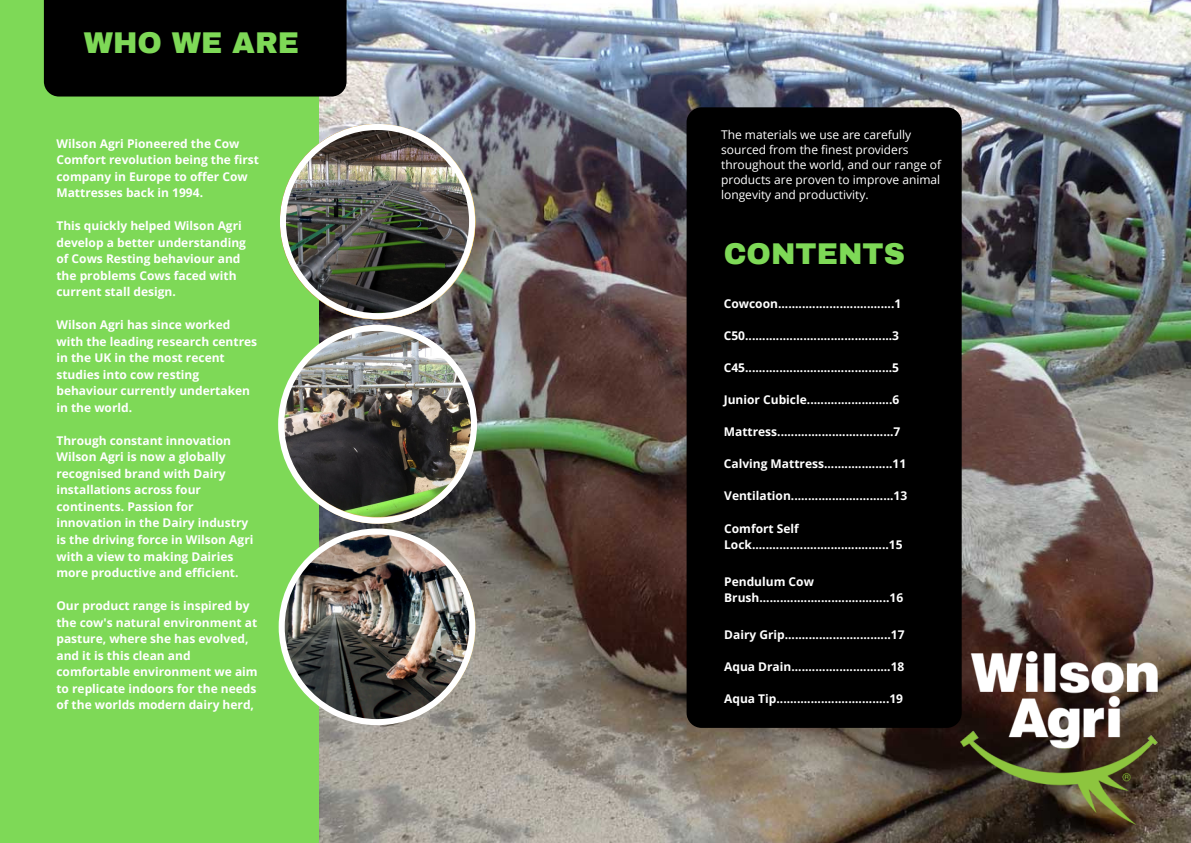
<style>
.page{position:relative;width:1191px;height:843px;background:#fff}
.page>*{position:absolute;margin:0;border:0;box-sizing:border-box;transform-origin:0 0}
.t1{font:900 29.4px "Archivo";color:#7ed957}
.t2{font:700 12px/16.5px "Open Sans";color:#fff}
.t3{font:12px/15px "Open Sans";color:#fff}
</style>
<div class="page">
<img style="left:318px;top:0;width:872px;height:842px">
<div style="left:0;top:0;width:318px;height:842px;background:#7ed957"></div>
<div style="left:44px;top:0;width:302px;height:96px;background:#000"></div>
<img style="left:958px;top:649px;width:200px;height:177px">
<div style="left:686px;top:107px;width:275px;height:620px;background:#000;border-radius:15px"></div>
<img style="left:278px;top:124px;width:199px;height:601px">
<h1 class="t1" style="left:84px;top:27px;width:217px">WHO WE ARE</h1>
<p class="t2" style="left:56px;top:135px;width:204px">Wilson Agri Pioneered the Cow<br>Comfort revolution being the first company in Europe to offer Cow<br>Mattresses back in 1994.</p>
<p class="t2" style="left:56px;top:217px;width:191px">This quickly helped Wilson Agri develop a better understanding of Cows Resting behaviour and the problems Cows faced with current stall design.</p>
<p class="t2" style="left:56px;top:316px;width:202px">Wilson Agri has since worked with the leading research centres in the UK in the most recent studies into cow resting behaviour currently undertaken in the world.</p>
<p class="t2" style="left:56px;top:432px;width:198px">Through constant innovation<br>Wilson Agri is now a globally recognised brand with Dairy installations across four continents. Passion for innovation in the Dairy industry is the driving force in Wilson Agri with a view to making Dairies more productive and efficient.</p>
<p class="t2" style="left:56px;top:597px;width:203px">Our product range is inspired by the cow's natural environment at pasture, where she has evolved, and it is this clean and comfortable environment we aim to replicate indoors for the needs of the worlds modern dairy herd,</p>
<p class="t3" style="left:721px;top:127px;width:221px">The materials we use are carefully sourced from the finest providers throughout the world, and our range of products are proven to improve animal longevity and productivity.</p>
<h1 class="t1" style="left:723px;top:238px;width:182px">CONTENTS</h1>
<p class="t2" style="left:723px;top:295px;width:179px">Cowcoon..................................1</p>
<p class="t2" style="left:723px;top:327px;width:177px">C50...........................................3</p>
<p class="t2" style="left:723px;top:359px;width:177px">C45...........................................5</p>
<p class="t2" style="left:723px;top:391px;width:177px">Junior Cubicle.........................6</p>
<p class="t2" style="left:723px;top:423px;width:178px">Mattress..................................7</p>
<p class="t2" style="left:723px;top:455px;width:184px">Calving Mattress....................11</p>
<p class="t2" style="left:724px;top:487px;width:185px">Ventilation..............................13</p>
<p class="t2" style="left:724px;top:519px;width:180px">Comfort Self<br>Lock........................................15</p>
<p class="t2" style="left:724px;top:572px;width:180px">Pendulum Cow<br>Brush......................................16</p>
<p class="t2" style="left:724px;top:625px;width:182px">Dairy Grip...............................17</p>
<p class="t2" style="left:724px;top:657px;width:182px">Aqua Drain.............................18</p>
<p class="t2" style="left:724px;top:689px;width:180px">Aqua Tip.................................19</p>
</div>
